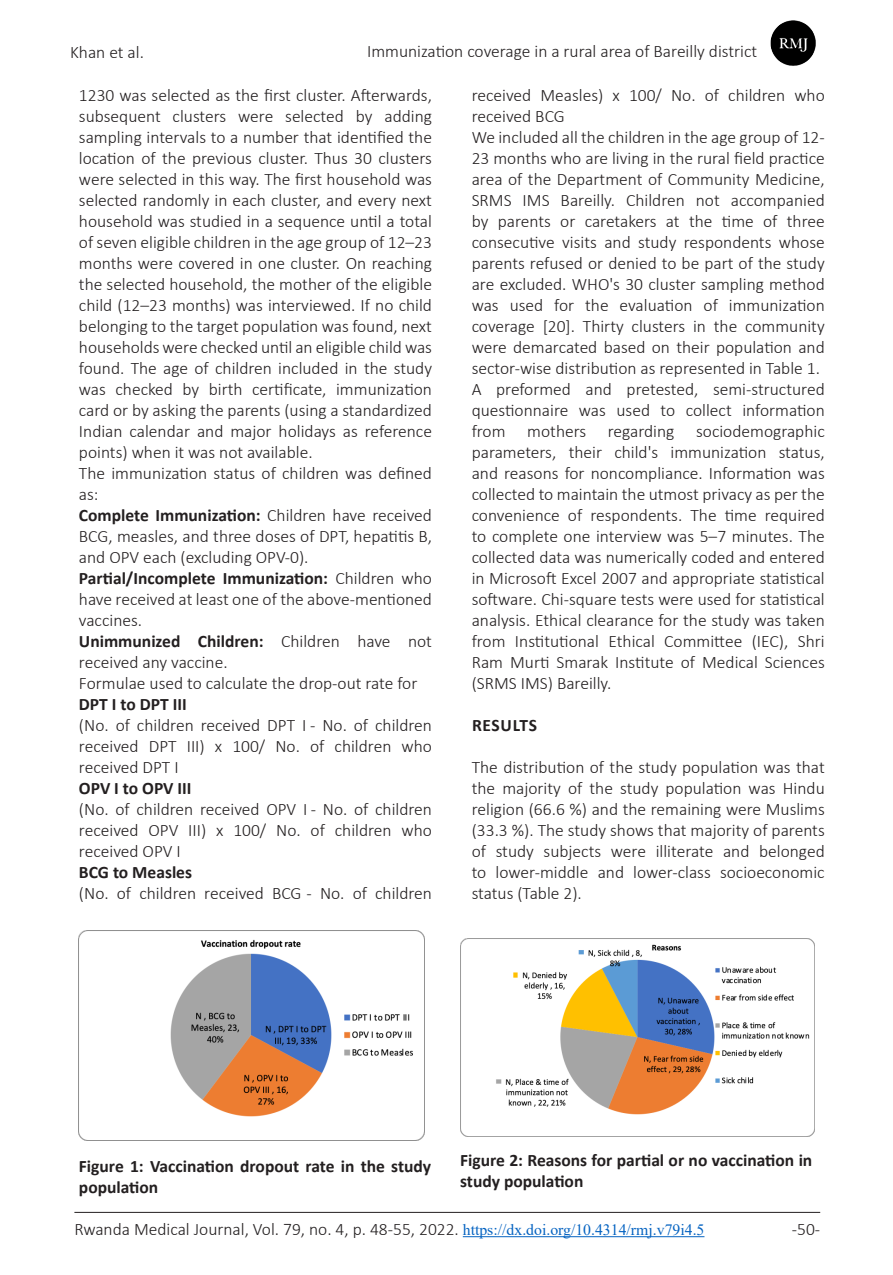
<style>
.page{position:relative;width:893px;height:1275px;background:#fff}
.page>*{position:absolute;margin:0;border:0;box-sizing:border-box;transform-origin:0 0}
.t1{font:300 17.5px/21px "Calibri";color:#231f20;text-align:justify}
.t2{font:700 17.5px/21px "Calibri";color:#231f20}
.t3{font:700 17.5px "Calibri";letter-spacing:.035em;color:#231f20}
.s1{font-weight:700}
.s2{font-family:"Times New Roman";font-weight:400;font-size:15.75px;color:#0563c1}
</style>
<div class="page">
<hr style="left:463px;top:1236px;width:241px;height:1px;background:#0563c1">
<hr style="left:74px;top:1212px;width:746px;height:1px;background:#231f20">
<img style="left:770px;top:20px;width:46px;height:46px">
<img style="left:79px;top:930px;width:345px;height:210px">
<img style="left:460px;top:938px;width:354px;height:198px">
<p class="t1" style="left:70px;top:42px;width:75px">Khan et al.</p>
<p class="t1" style="left:367px;top:40px;width:392px">Immunization coverage in a rural area of Bareilly district</p>
<p class="t1" style="left:79px;top:84px;width:355px">1230 was selected as the first cluster. Afterwards, subsequent clusters were selected by adding sampling intervals to a number that identified the location of the previous cluster. Thus 30 clusters were selected in this way. The first household was selected randomly in each cluster, and every next household was studied in a sequence until a total of seven eligible children in the age group of 12–23 months were covered in one cluster. On reaching the selected household, the mother of the eligible child (12–23 months) was interviewed. If no child belonging to the target population was found, next households were checked until an eligible child was found. The age of children included in the study was checked by birth certificate, immunization card or by asking the parents (using a standardized Indian calendar and major holidays as reference points) when it was not available.</p>
<p class="t1" style="left:79px;top:462px;width:355px">The immunization status of children was defined as:</p>
<p class="t1" style="left:79px;top:504px;width:355px"><span class="s1">Complete Immunization:</span> Children have received BCG, measles, and three doses of DPT, hepatitis B, and OPV each (excluding OPV-0).</p>
<p class="t1" style="left:79px;top:567px;width:355px"><span class="s1">Partial/Incomplete Immunization:</span> Children who have received at least one of the above-mentioned vaccines.</p>
<p class="t1" style="left:79px;top:630px;width:355px"><span class="s1">Unimmunized Children:</span> Children have not received any vaccine.</p>
<p class="t1" style="left:79px;top:672px;width:340px">Formulae used to calculate the drop-out rate for</p>
<p class="t2" style="left:79px;top:693px;width:109px">DPT I to DPT III</p>
<p class="t1" style="left:79px;top:714px;width:355px">(No. of children received DPT I - No. of children received DPT III) x 100/ No. of children who received DPT I</p>
<p class="t2" style="left:79px;top:777px;width:114px">OPV I to OPV III</p>
<p class="t1" style="left:79px;top:798px;width:355px">(No. of children received OPV I - No. of children received OPV III) x 100/ No. of children who received OPV I</p>
<p class="t2" style="left:79px;top:861px;width:115px">BCG to Measles</p>
<p class="t1" style="left:79px;top:882px;width:355px">(No. of children received BCG - No. of children</p>
<p class="t1" style="left:472px;top:84px;width:355px">received Measles) x 100/ No. of children who received BCG</p>
<p class="t1" style="left:472px;top:126px;width:355px">We included all the children in the age group of 12- 23 months who are living in the rural field practice area of the Department of Community Medicine, SRMS IMS Bareilly. Children not accompanied by parents or caretakers at the time of three consecutive visits and study respondents whose parents refused or denied to be part of the study are excluded. WHO's 30 cluster sampling method was used for the evaluation of immunization coverage [20]. Thirty clusters in the community were demarcated based on their population and sector-wise distribution as represented in Table 1.</p>
<p class="t1" style="left:472px;top:378px;width:355px">A preformed and pretested, semi-structured questionnaire was used to collect information from mothers regarding sociodemographic parameters, their child's immunization status, and reasons for noncompliance. Information was collected to maintain the utmost privacy as per the convenience of respondents. The time required to complete one interview was 5–7 minutes. The collected data was numerically coded and entered in Microsoft Excel 2007 and appropriate statistical software. Chi-square tests were used for statistical analysis. Ethical clearance for the study was taken from Institutional Ethical Committee (IEC), Shri Ram Murti Smarak Institute of Medical Sciences (SRMS IMS) Bareilly.</p>
<p class="t3" style="left:472px;top:713px;width:66px">RESULTS</p>
<p class="t1" style="left:472px;top:756px;width:355px">The distribution of the study population was that the majority of the study population was Hindu religion (66.6 %) and the remaining were Muslims (33.3 %). The study shows that majority of parents of study subjects were illiterate and belonged to lower-middle and lower-class socioeconomic status (Table 2).</p>
<p class="t2" style="left:79px;top:1155px;width:354px">Figure 1: Vaccination dropout rate in the study population</p>
<p class="t2" style="left:460px;top:1149px;width:354px">Figure 2: Reasons for partial or no vaccination in study population</p>
<p class="t1" style="left:74px;top:1218px;width:632px">Rwanda Medical Journal, Vol. 79, no. 4, p. 48-55, 2022. <span class="s2">https://dx.doi.org/10.4314/rmj.v79i4.5</span></p>
<p class="t1" style="left:792px;top:1218px;width:30px">-50-</p>
</div>
